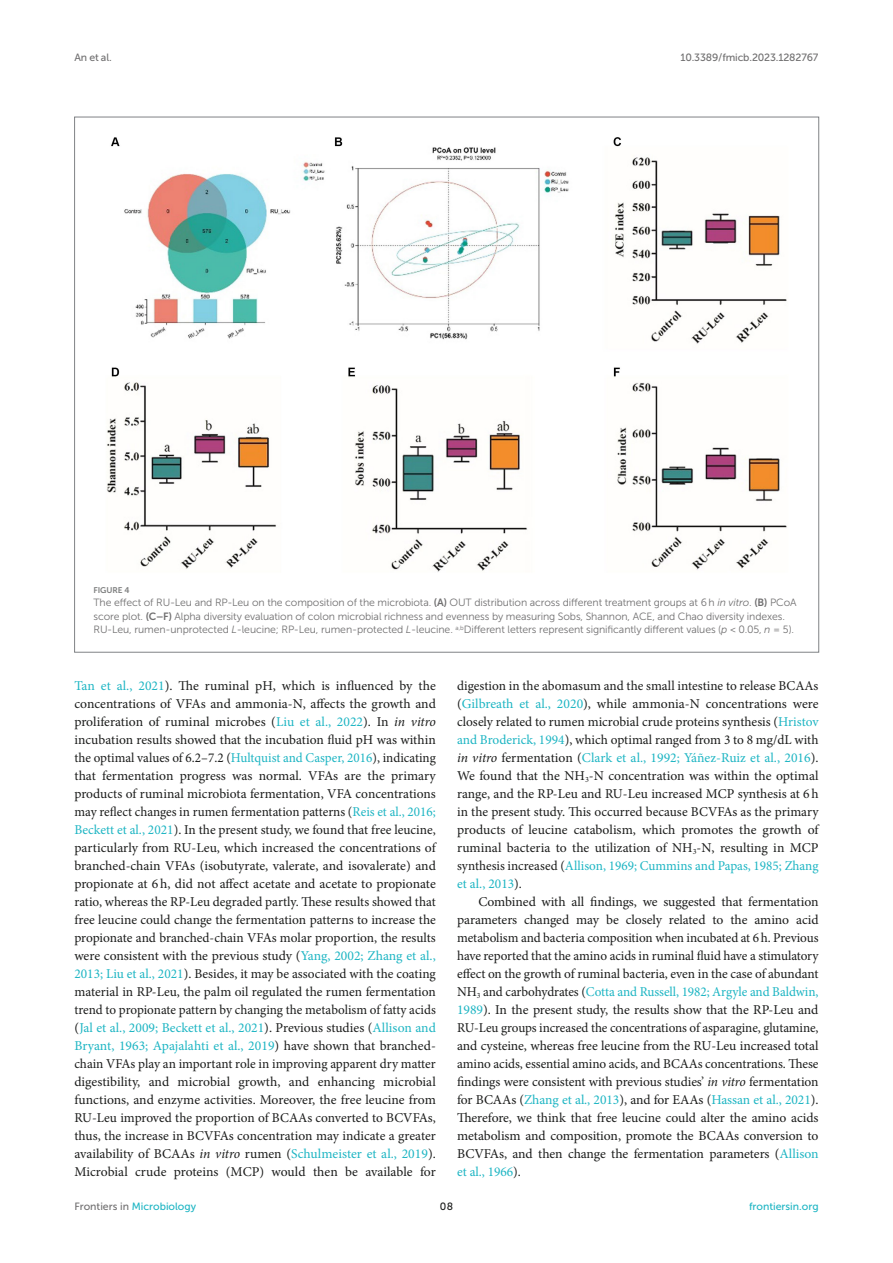
<style>
.page{position:relative;width:893px;height:1263px;background:#fff}
.page>*{position:absolute;margin:0;border:0;box-sizing:border-box;transform-origin:0 0}
.TEXT{font:13.5px/18px "Minion Pro";color:#1b1c1b;text-align:justify}
.FIG_LEG{font:10.5px/13.5px "Museo Sans 300";letter-spacing:-.01em;color:#706f70}
.t1{font:10.5px "Museo Sans 500";color:#1db5c3}
.t2{font:10.5px "Museo Sans 500";letter-spacing:-.015em;color:#706f70}
.t3{font:10.5px "Museo Sans 500";color:#1b1c1b}
.FIG_HD{font:8.25px "Museo Sans 700";letter-spacing:-.01em;color:#7e7f7f}
.s1{font-family:"Museo Sans 700"}
.s2{font-style:italic}
.s3{color:#1db5c3}
.s4{color:#706f70}
</style>
<div class="page">
<img style="left:106px;top:137px;width:681px;height:435px">
<p class="t2" style="left:74px;top:51px;width:39px">An et al.</p>
<p class="t2" style="left:680px;top:51px;width:140px">10.3389/fmicb.2023.1282767</p>
<p class="FIG_HD" style="left:94px;top:585px;width:37px">FIGURE 4</p>
<p class="FIG_LEG" style="left:94px;top:596px;width:705px">The effect of RU-Leu and RP-Leu on the composition of the microbiota. <span class="s1">(A)</span> OUT distribution across different treatment groups at 6 h <span class="s2">in vitro</span>. <span class="s1">(B)</span> PCoA score plot. <span class="s1">(C–F)</span> Alpha diversity evaluation of colon microbial richness and evenness by measuring Sobs, Shannon, ACE, and Chao diversity indexes.<br>RU-Leu, rumen-unprotected <span class="s2">L</span>-leucine; RP-Leu, rumen-protected <span class="s2">L</span>-leucine. <sup>a,b</sup>Different letters represent significantly different values (<span class="s2">p</span> &lt; 0.05, <span class="s2">n</span> = 5).</p>
<p class="TEXT" style="left:74px;top:677px;width:363px"><span class="s3">Tan et al., 2021</span>). The ruminal pH, which is influenced by the concentrations of VFAs and ammonia-N, affects the growth and proliferation of ruminal microbes (<span class="s3">Liu et al., 2022</span>). In <span class="s2">in vitro </span>incubation results showed that the incubation fluid pH was within the optimal values of 6.2–7.2 (<span class="s3">Hultquist and Casper, 2016</span>), indicating that fermentation progress was normal. VFAs are the primary products of ruminal microbiota fermentation, VFA concentrations may reflect changes in rumen fermentation patterns (<span class="s3">Reis et al., 2016; Beckett et al., 2021</span>). In the present study, we found that free leucine, particularly from RU-Leu, which increased the concentrations of branched-chain VFAs (isobutyrate, valerate, and isovalerate) and propionate at 6h, did not affect acetate and acetate to propionate ratio, whereas the RP-Leu degraded partly. These results showed that free leucine could change the fermentation patterns to increase the propionate and branched-chain VFAs molar proportion, the results were consistent with the previous study (<span class="s3">Yang, 2002; Zhang et al., 2013; Liu et al., 2021</span>). Besides, it may be associated with the coating material in RP-Leu, the palm oil regulated the rumen fermentation trend to propionate pattern by changing the metabolism of fatty acids (<span class="s3">Jal et al., 2009; Beckett et al., 2021</span>). Previous studies (<span class="s3">Allison and Bryant, 1963; Apajalahti et al., 2019</span>) have shown that branched&shy;chain VFAs play an important role in improving apparent dry matter digestibility, and microbial growth, and enhancing microbial functions, and enzyme activities. Moreover, the free leucine from RU-Leu improved the proportion of BCAAs converted to BCVFAs, thus, the increase in BCVFAs concentration may indicate a greater availability of BCAAs <span class="s2">in vitro</span> rumen (<span class="s3">Schulmeister et al., 2019</span>).<br>Microbial crude proteins (MCP) would then be available for</p>
<p class="TEXT" style="left:457px;top:677px;width:363px">digestion in the abomasum and the small intestine to release BCAAs (<span class="s3">Gilbreath et al., 2020</span>), while ammonia-N concentrations were closely related to rumen microbial crude proteins synthesis (<span class="s3">Hristov and Broderick, 1994</span>), which optimal ranged from 3 to 8 mg/dL with <span class="s2">in vitro</span> fermentation (<span class="s3">Clark et al., 1992; Yáñez-Ruiz et al., 2016</span>).<br>We found that the NH<sub>3</sub>-N concentration was within the optimal range, and the RP-Leu and RU-Leu increased MCP synthesis at 6h in the present study. This occurred because BCVFAs as the primary products of leucine catabolism, which promotes the growth of ruminal bacteria to the utilization of NH<sub>3</sub>-N, resulting in MCP synthesis increased (<span class="s3">Allison, 1969; Cummins and Papas, 1985; Zhang et al., 2013</span>).</p>
<p class="TEXT" style="left:457px;top:893px;width:363px;text-indent:21px">Combined with all findings, we suggested that fermentation parameters changed may be closely related to the amino acid metabolism and bacteria composition when incubated at 6h. Previous have reported that the amino acids in ruminal fluid have a stimulatory effect on the growth of ruminal bacteria, even in the case of abundant NH<sub>3</sub> and carbohydrates (<span class="s3">Cotta and Russell, 1982; Argyle and Baldwin, 1989</span>). In the present study, the results show that the RP-Leu and RU-Leu groups increased the concentrations of asparagine, glutamine, and cysteine, whereas free leucine from the RU-Leu increased total amino acids, essential amino acids, and BCAAs concentrations. These findings were consistent with previous studies’ <span class="s2">in vitro</span> fermentation for BCAAs (<span class="s3">Zhang et al., 2013</span>), and for EAAs (<span class="s3">Hassan et al., 2021</span>).<br>Therefore, we think that free leucine could alter the amino acids metabolism and composition, promote the BCAAs conversion to BCVFAs, and then change the fermentation parameters (<span class="s3">Allison et al., 1966</span>).</p>
<p class="t1" style="left:74px;top:1200px;width:123px"><span class="s4">Frontiers in</span> Microbiology</p>
<p class="t3" style="left:440px;top:1200px;width:15px">08</p>
<p class="t1" style="left:749px;top:1200px;width:71px">frontiersin.org</p>
</div>
